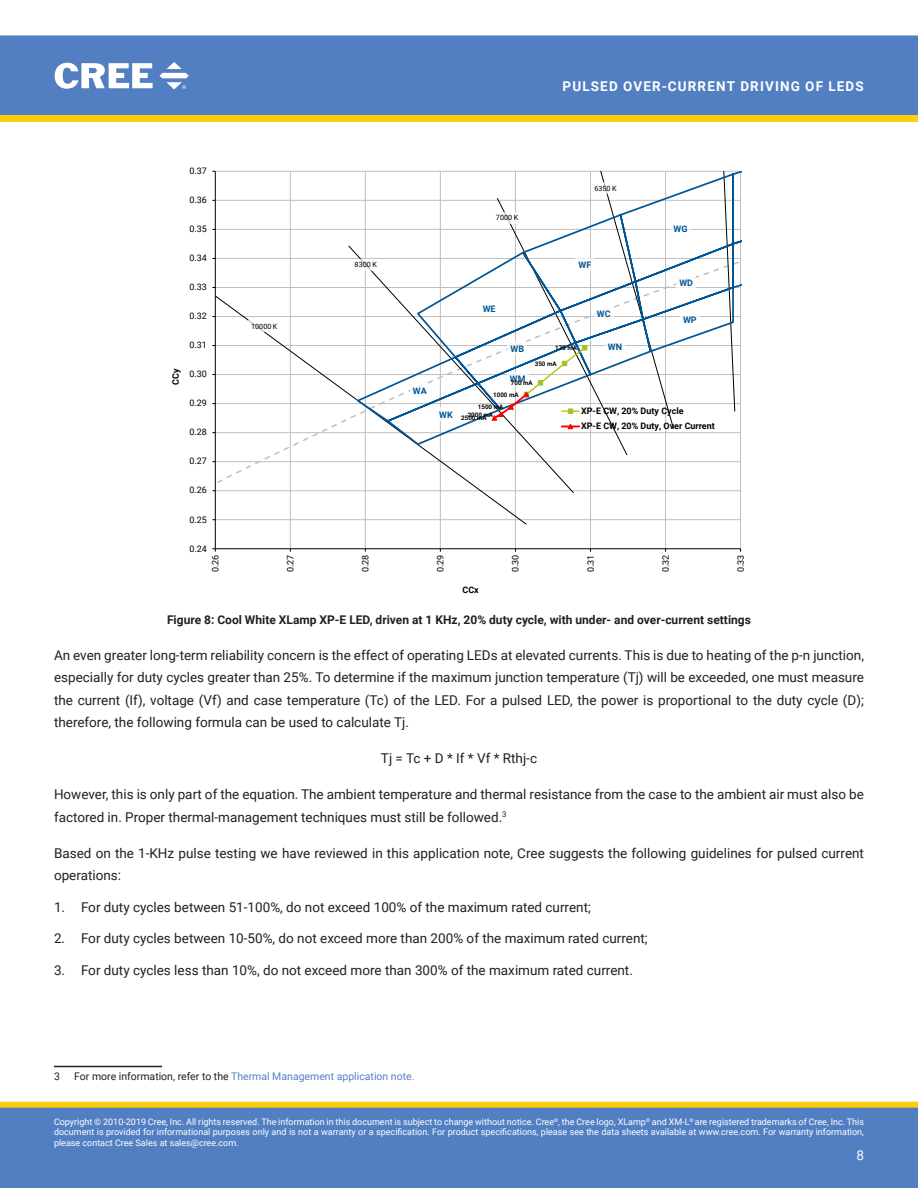
<style>
.page{position:relative;width:918px;height:1188px;background:#fff}
.page>*{position:absolute;margin:0;border:0;box-sizing:border-box;transform-origin:0 0}
.t1{font:13.5px/22.5px "Roboto";color:#231f20}
.t2{font:700 13.5px "Roboto";letter-spacing:.085em;color:#fff}
.t3{font:13.5px "Roboto";color:#fff}
.t4{font:700 12px "Roboto";color:#231f20}
.footnote{font:10.5px "Roboto";color:#5580c3}
.footnote-2{font:10.5px "Roboto";color:#231f20}
.t5{font:9px/10.8px "Roboto";color:#fff;text-align:justify}
.t6{font:9px "Roboto";letter-spacing:.005em;color:#000}
.t7{font:700 9px/15.3px "Roboto";letter-spacing:-.005em;color:#000}
.t8{font:700 9px "Roboto";letter-spacing:.005em;color:#005596}
.t9{font:7.2px "Roboto";letter-spacing:.005em;color:#000}
.t10{font:700 6.3px/11.6px "Roboto";letter-spacing:-.005em;color:#000}
.s1{color:#231f20}
</style>
<div class="page">
<div style="left:1px;top:36px;width:916px;height:78px;background:#527fc1"></div>
<div style="left:0;top:35px;width:918px;height:80px;border:1px solid #527fc1"></div>
<svg style="left:55px;top:63px;width:98px;height:26px"></svg>
<svg style="left:159px;top:62px;width:30px;height:28px"></svg>
<div style="left:1px;top:1102px;width:916px;height:6px;background:#fcce0b"></div>
<div style="left:0;top:1102px;width:918px;height:6px;border:1px solid #fcce0b"></div>
<div style="left:0;top:1108px;width:918px;height:80px;background:#527fc1"></div>
<svg style="left:0;top:115px;width:918px;height:7px;background:#fbce0d"></svg>
<hr style="left:54px;top:1066px;width:108px;height:1px;background:#231f20">
<hr style="left:215px;top:519px;width:526px;height:1px;background:#bfbfbf">
<hr style="left:290px;top:171px;width:1px;height:378px;background:#bfbfbf">
<hr style="left:365px;top:171px;width:1px;height:378px;background:#bfbfbf">
<hr style="left:440px;top:171px;width:1px;height:378px;background:#bfbfbf">
<hr style="left:515px;top:171px;width:1px;height:378px;background:#bfbfbf">
<hr style="left:590px;top:171px;width:1px;height:378px;background:#bfbfbf">
<hr style="left:665px;top:171px;width:1px;height:378px;background:#bfbfbf">
<hr style="left:740px;top:171px;width:1px;height:378px;background:#bfbfbf">
<hr style="left:215px;top:171px;width:1px;height:378px;background:#000">
<hr style="left:215px;top:548px;width:526px;height:1px;background:#000">
<svg style="left:212px;top:548px;width:4px;height:4px"></svg>
<svg style="left:215px;top:171px;width:525px;height:321px"></svg>
<svg style="left:348px;top:245px;width:227px;height:248px"></svg>
<svg style="left:215px;top:292px;width:312px;height:233px"></svg>
<svg style="left:354px;top:171px;width:387px;height:275px"></svg>
<div style="left:352px;top:259px;width:28px;height:11px;background:#fff"></div>
<div style="left:248px;top:321px;width:32px;height:11px;background:#fff"></div>
<div style="left:410px;top:384px;width:19px;height:13px;background:#fff"></div>
<div style="left:677px;top:276px;width:19px;height:14px;background:#fff"></div>
<div style="left:480px;top:302px;width:18px;height:13px;background:#fff"></div>
<div style="left:671px;top:222px;width:19px;height:13px;background:#fff"></div>
<div style="left:437px;top:408px;width:19px;height:13px;background:#fff"></div>
<div style="left:680px;top:313px;width:19px;height:14px;background:#fff"></div>
<svg style="left:491px;top:171px;width:184px;height:285px"></svg>
<p class="t2" style="left:563px;top:77px;width:303px">PULSED OVER-CURRENT DRIVING OF LEDS</p>
<p class="t7" style="left:168px;top:385px;width:18px;rotate:-90deg">CCy</p>
<p class="t6" style="left:189px;top:165px;width:19px">0.37</p>
<p class="t6" style="left:189px;top:194px;width:19px">0.36</p>
<p class="t6" style="left:189px;top:223px;width:19px">0.35</p>
<p class="t6" style="left:189px;top:252px;width:19px">0.34</p>
<p class="t6" style="left:189px;top:281px;width:19px">0.33</p>
<p class="t6" style="left:189px;top:310px;width:19px">0.32</p>
<p class="t6" style="left:189px;top:339px;width:19px">0.31</p>
<p class="t6" style="left:189px;top:368px;width:19px">0.30</p>
<p class="t6" style="left:189px;top:397px;width:19px">0.29</p>
<p class="t6" style="left:189px;top:426px;width:19px">0.28</p>
<p class="t6" style="left:189px;top:455px;width:19px">0.27</p>
<p class="t6" style="left:189px;top:484px;width:19px">0.26</p>
<p class="t6" style="left:189px;top:513px;width:19px">0.25</p>
<p class="t6" style="left:189px;top:542px;width:19px">0.24</p>
<p class="t9" style="left:251px;top:321px;width:28px">10000 K</p>
<p class="t9" style="left:355px;top:260px;width:24px">8300 K</p>
<p class="t8" style="left:413px;top:384px;width:15px">WA</p>
<p class="t9" style="left:496px;top:213px;width:24px">7000 K</p>
<p class="t9" style="left:594px;top:183px;width:24px">6350 K</p>
<p class="t8" style="left:674px;top:222px;width:15px">WG</p>
<p class="t8" style="left:439px;top:408px;width:15px">WK</p>
<p class="t8" style="left:483px;top:302px;width:14px">WE</p>
<p class="t8" style="left:579px;top:259px;width:14px">WF</p>
<p class="t8" style="left:511px;top:342px;width:15px">WB</p>
<p class="t10" style="left:555px;top:342px;width:23px">175 mA</p>
<p class="t10" style="left:535px;top:357px;width:23px">350 mA</p>
<p class="t8" style="left:597px;top:307px;width:15px">WC</p>
<p class="t8" style="left:608px;top:341px;width:16px">WN</p>
<p class="t8" style="left:679px;top:277px;width:15px">WD</p>
<p class="t8" style="left:683px;top:314px;width:15px">WP</p>
<p class="t8" style="left:510px;top:373px;width:17px">WM</p>
<p class="t10" style="left:493px;top:377px;width:41px;text-indent:18px">700 mA<br>1000 mA</p>
<p class="t10" style="left:468px;top:403px;width:37px;line-height:7.4px;text-indent:10px">1500 mA<br>2000 mA</p>
<p class="t10" style="left:461px;top:412px;width:27px">2500 mA</p>
<p class="t7" style="left:581px;top:403px;width:135px">XP-E CW, 20% Duty Cycle<br>XP-E CW, 20% Duty, Over Current</p>
<p class="t6" style="left:209px;top:572px;width:19px;rotate:-90deg">0.26</p>
<p class="t6" style="left:284px;top:572px;width:19px;rotate:-90deg">0.27</p>
<p class="t6" style="left:359px;top:572px;width:19px;rotate:-90deg">0.28</p>
<p class="t6" style="left:434px;top:572px;width:19px;rotate:-90deg">0.29</p>
<p class="t6" style="left:509px;top:572px;width:19px;rotate:-90deg">0.30</p>
<p class="t6" style="left:584px;top:572px;width:19px;rotate:-90deg">0.31</p>
<p class="t6" style="left:659px;top:572px;width:19px;rotate:-90deg">0.32</p>
<p class="t6" style="left:734px;top:572px;width:19px;rotate:-90deg">0.33</p>
<p class="t7" style="left:463px;top:581px;width:18px">CCx</p>
<p class="t4" style="left:167px;top:611px;width:585px">Figure 8: Cool White XLamp XP-E LED, driven at 1 KHz, 20% duty cycle, with under- and over-current settings</p>
<p class="t1" style="left:54px;top:643px;width:812px;text-align:justify">An even greater long-term reliability concern is the effect of operating LEDs at elevated currents. This is due to heating of the p-n junction, especially for duty cycles greater than 25%. To determine if the maximum junction temperature (Tj) will be exceeded, one must measure the current (If), voltage (Vf) and case temperature (Tc) of the LED. For a pulsed LED, the power is proportional to the duty cycle (D); therefore, the following formula can be used to calculate Tj.</p>
<p class="t1" style="left:381px;top:747px;width:158px">Tj = Tc + D * If * Vf * Rthj-c</p>
<p class="t1" style="left:54px;top:783px;width:812px">However, this is only part of the equation. The ambient temperature and thermal resistance from the case to the ambient air must also be factored in. Proper thermal-management techniques must still be followed.<sup>3</sup></p>
<p class="t1" style="left:54px;top:841px;width:812px">Based on the 1-KHz pulse testing we have reviewed in this application note, Cree suggests the following guidelines for pulsed current operations:</p>
<p class="t1" style="left:54px;top:895px;width:538px">1. For duty cycles between 51-100%, do not exceed 100% of the maximum rated current;</p>
<p class="t1" style="left:54px;top:927px;width:595px">2. For duty cycles between 10-50%, do not exceed more than 200% of the maximum rated current;</p>
<p class="t1" style="left:54px;top:958px;width:580px">3. For duty cycles less than 10%, do not exceed more than 300% of the maximum rated current.</p>
<p class="footnote-2" style="left:54px;top:1069px;width:7px">3</p>
<p class="footnote" style="left:74px;top:1069px;width:342px"><span class="s1">For more information, refer to the</span> Thermal Management application note.</p>
<p class="t5" style="left:54px;top:1116px;width:812px">Copyright © 2010-2019 Cree, Inc. All rights reserved. The information in this document is subject to change without notice. Cree<sup>®</sup>, the Cree logo, XLamp<sup>®</sup> and XM-L<sup>®</sup> are registered trademarks of Cree, Inc. This document is provided for informational purposes only and is not a warranty or a specification. For product specifications, please see the data sheets available at www.cree.com. For warranty information, please contact Cree Sales at sales@cree.com.</p>
<p class="t3" style="left:856px;top:1145px;width:9px">8</p>
</div>
